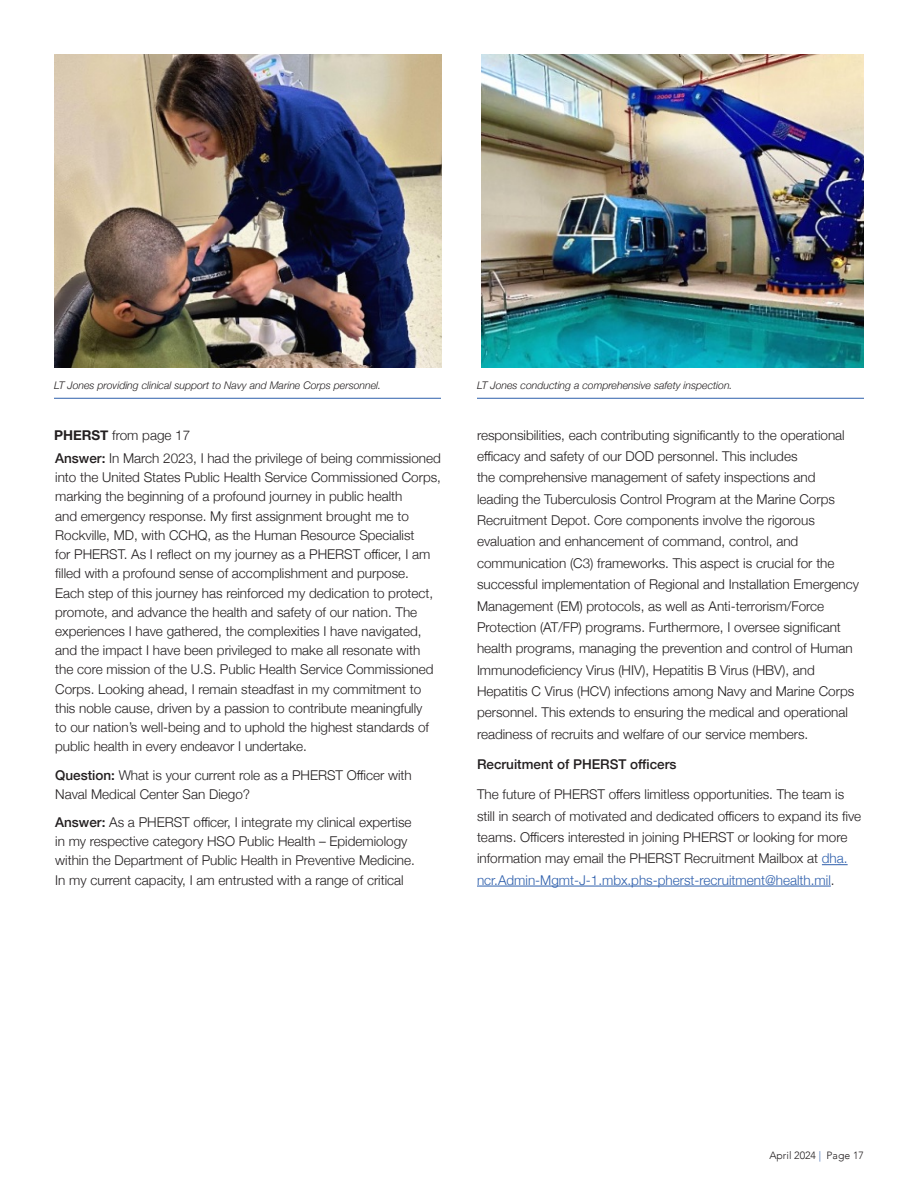
<style>
.page{position:relative;width:918px;height:1188px;background:#fff}
.page>*{position:absolute;margin:0;border:0;box-sizing:border-box;transform-origin:0 0}
.Body{font:300 13.5px/19.2px "Helvetica Neue";color:#231f20}
.Subhead{font:500 13.5px "Helvetica Neue";color:#231f20}
.t1{font:italic 300 10.5px "Helvetica Neue";color:#231f20}
.t2{font:300 10.5px "Avenir";color:#231f20}
.s1{font-weight:700}
.s2{font-weight:500}
.s3{color:#2e5fac}
</style>
<div class="page">
<img style="left:54px;top:54px;width:387px;height:314px">
<hr style="left:54px;top:398px;width:387px;height:1px;background:#2e5fac">
<svg style="left:822px;top:864px;width:26px;height:1px"></svg>
<hr style="left:477px;top:886px;width:354px;height:1px;background:#2e5fac">
<img style="left:482px;top:54px;width:382px;height:314px">
<hr style="left:477px;top:398px;width:387px;height:1px;background:#2e5fac">
<p class="t1" style="left:54px;top:377px;width:329px">LT Jones providing clinical support to Navy and Marine Corps personnel.</p>
<p class="Body" style="left:54px;top:424px;width:138px"><span class="s1">PHERST</span> from page 17</p>
<p class="Body" style="left:55px;top:448px;width:387px"><span class="s2">Answer:</span> In March 2023, I had the privilege of being commissioned into the United States Public Health Service Commissioned Corps, marking the beginning of a profound journey in public health<br>and emergency response. My first assignment brought me to Rockville, MD, with CCHQ, as the Human Resource Specialist<br>for PHERST. As I reflect on my journey as a PHERST officer, I am filled with a profound sense of accomplishment and purpose.<br>Each step of this journey has reinforced my dedication to protect, promote, and advance the health and safety of our nation. The experiences I have gathered, the complexities I have navigated, and the impact I have been privileged to make all resonate with the core mission of the U.S. Public Health Service Commissioned Corps. Looking ahead, I remain steadfast in my commitment to this noble cause, driven by a passion to contribute meaningfully<br>to our nation’s well-being and to uphold the highest standards of public health in every endeavor I undertake.</p>
<p class="Body" style="left:55px;top:764px;width:358px"><span class="s2">Question:</span> What is your current role as a PHERST Officer with<br>Naval Medical Center San Diego?</p>
<p class="Body" style="left:55px;top:812px;width:361px"><span class="s2">Answer:</span> As a PHERST officer, I integrate my clinical expertise in my respective category HSO Public Health – Epidemiology within the Department of Public Health in Preventive Medicine.<br>In my current capacity, I am entrusted with a range of critical</p>
<p class="t1" style="left:477px;top:377px;width:257px">LT Jones conducting a comprehensive safety inspection.</p>
<p class="Body" style="left:477px;top:423px;width:384px;line-height:21.3px">responsibilities, each contributing significantly to the operational efficacy and safety of our DOD personnel. This includes<br>the comprehensive management of safety inspections and leading the Tuberculosis Control Program at the Marine Corps Recruitment Depot. Core components involve the rigorous evaluation and enhancement of command, control, and communication (C3) frameworks. This aspect is crucial for the successful implementation of Regional and Installation Emergency Management (EM) protocols, as well as Anti-terrorism/Force Protection (AT/FP) programs. Furthermore, I oversee significant health programs, managing the prevention and control of Human Immunodeficiency Virus (HIV), Hepatitis B Virus (HBV), and Hepatitis C Virus (HCV) infections among Navy and Marine Corps personnel. This extends to ensuring the medical and operational readiness of recruits and welfare of our service members.</p>
<p class="Subhead" style="left:477px;top:753px;width:201px">Recruitment of PHERST officers</p>
<p class="Body" style="left:477px;top:783px;width:386px;line-height:21.3px">The future of PHERST offers limitless opportunities. The team is still in search of motivated and dedicated officers to expand its five teams. Officers interested in joining PHERST or looking for more information may email the PHERST Recruitment Mailbox at <span class="s3">dha. ncr.Admin-Mgmt-J-1.mbx.phs-pherst-recruitment@health.mil</span>.</p>
<p class="t2" style="left:769px;top:1149px;width:96px">April 2024 <span class="s3">|</span> Page 17</p>
</div>
